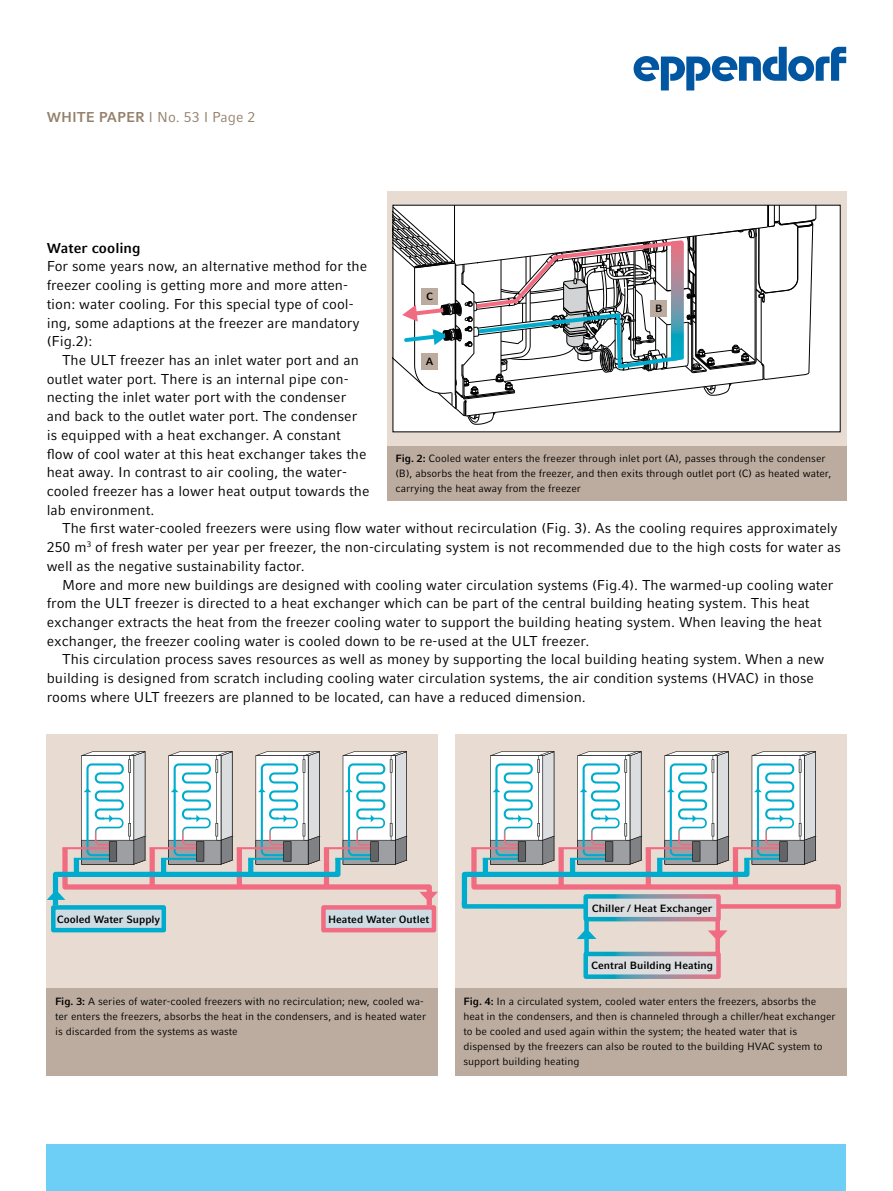
<style>
.page{position:relative;width:893px;height:1191px;background:#fff}
.page>*{position:absolute;margin:0;border:0;box-sizing:border-box;transform-origin:0 0}
.t1{font:14.25px/18.8px "Compatil Factfor Eppendorf";color:#000}
.t2{font:14.25px "Compatil Factfor Eppendorf";color:#94816b}
.t3{font:700 14.25px "Compatil Factfor Eppendorf";letter-spacing:.005em;color:#000}
.t4{font:10.5px/15px "Compatil Factfor Eppendorf";color:#000}
.t5{font:700 10.5px "Compatil Factfor Eppendorf";color:#000}
.s1{font-weight:700}
</style>
<div class="page">
<div style="left:47px;top:1144px;width:799px;height:47px;background:#6dcff6"></div>
<svg style="left:634px;top:47px;width:212px;height:43px"></svg>
<div style="left:455px;top:734px;width:391px;height:254px;background:#e7dbd2"></div>
<div style="left:47px;top:734px;width:391px;height:254px;background:#e7dbd2"></div>
<svg style="left:577px;top:931px;width:19px;height:8px"></svg>
<div style="left:715px;top:916px;width:5px;height:38px;background:#f16b83"></div>
<div style="left:586px;top:896px;width:132px;height:23px;background:#dcddde"></div>
<div style="left:583px;top:894px;width:138px;height:27px;border:4px solid #fff"></div>
<svg style="left:586px;top:954px;width:132px;height:22px;fill:#dcddde"></svg>
<div style="left:584px;top:919px;width:5px;height:35px;background:#00accd"></div>
<svg style="left:708px;top:930px;width:19px;height:11px"></svg>
<div style="left:387px;top:191px;width:459px;height:254px;background:#e7dbd2"></div>
<div style="left:393px;top:205px;width:447px;height:227px;background:#fff"></div>
<svg style="left:393px;top:205px;width:423px;height:227px"></svg>
<div style="left:387px;top:445px;width:459px;height:55px;background:#bcac9f"></div>
<div style="left:421px;top:353px;width:17px;height:16px;background:#bcac9f"></div>
<div style="left:421px;top:288px;width:17px;height:16px;background:#bcac9f"></div>
<div style="left:651px;top:300px;width:16px;height:16px;background:#bcac9f"></div>
<div style="left:47px;top:988px;width:391px;height:88px;background:#bcac9f"></div>
<div style="left:455px;top:988px;width:391px;height:88px;background:#bcac9f"></div>
<svg style="left:461px;top:751px;width:380px;height:160px"></svg>
<div style="left:53px;top:907px;width:111px;height:23px;background:#cddbe3"></div>
<div style="left:51px;top:905px;width:115px;height:27px;border:4px solid #00accd"></div>
<div style="left:323px;top:907px;width:111px;height:23px;background:#cddbe3"></div>
<div style="left:321px;top:905px;width:115px;height:27px;border:4px solid #f16b83"></div>
<svg style="left:47px;top:751px;width:391px;height:158px"></svg>
<p class="t2" style="left:47px;top:108px;width:210px"><span class="s1">WHITE PAPER</span> I No. 53 I Page 2</p>
<p class="t3" style="left:47px;top:239px;width:95px">Water cooling</p>
<p class="t1" style="left:47px;top:257px;width:322px">For some years now, an alternative method for the freezer cooling is getting more and more atten&shy;tion: water cooling. For this special type of cool&shy;ing, some adaptions at the freezer are mandatory (Fig.2):</p>
<p class="t1" style="left:47px;top:351px;width:324px;text-indent:15px">The ULT freezer has an inlet water port and an outlet water port. There is an internal pipe con&shy;necting the inlet water port with the condenser and back to the outlet water port. The condenser is equipped with a heat exchanger. A constant flow of cool water at this heat exchanger takes the heat away. In contrast to air cooling, the water&shy;cooled freezer has a lower heat output towards the lab environment.</p>
<p class="t1" style="left:47px;top:519px;width:796px;text-indent:15px">The first water-cooled freezers were using flow water without recirculation (Fig. 3). As the cooling requires approximately<br>250 m<sup>3</sup> of fresh water per year per freezer, the non-circulating system is not recommended due to the high costs for water as well as the negative sustainability factor.</p>
<p class="t1" style="left:47px;top:575px;width:788px;text-indent:15px">More and more new buildings are designed with cooling water circulation systems (Fig.4). The warmed-up cooling water from the ULT freezer is directed to a heat exchanger which can be part of the central building heating system. This heat exchanger extracts the heat from the freezer cooling water to support the building heating system. When leaving the heat exchanger, the freezer cooling water is cooled down to be re-used at the ULT freezer.</p>
<p class="t1" style="left:47px;top:650px;width:779px;text-indent:15px">This circulation process saves resources as well as money by supporting the local building heating system. When a new building is designed from scratch including cooling water circulation systems, the air condition systems (HVAC) in those rooms where ULT freezers are planned to be located, can have a reduced dimension.</p>
<p class="t5" style="left:426px;top:290px;width:9px">C</p>
<p class="t5" style="left:655px;top:302px;width:9px">B</p>
<p class="t5" style="left:426px;top:355px;width:9px">A</p>
<p class="t4" style="left:395px;top:451px;width:437px"><span class="s1">Fig. 2:</span> Cooled water enters the freezer through inlet port (A), passes through the condenser (B), absorbs the heat from the freezer, and then exits through outlet port (C) as heated water, carrying the heat away from the freezer</p>
<p class="t5" style="left:57px;top:913px;width:105px">Cooled Water Supply</p>
<p class="t5" style="left:328px;top:913px;width:103px">Heated Water Outlet</p>
<p class="t5" style="left:592px;top:902px;width:122px">Chiller / Heat Exchanger</p>
<p class="t5" style="left:591px;top:959px;width:124px">Central Building Heating</p>
<p class="t4" style="left:55px;top:994px;width:373px"><span class="s1">Fig. 3:</span> A series of water-cooled freezers with no recirculation; new, cooled wa&shy;ter enters the freezers, absorbs the heat in the condensers, and is heated water is discarded from the systems as waste</p>
<p class="t4" style="left:463px;top:994px;width:374px"><span class="s1">Fig. 4:</span> In a circulated system, cooled water enters the freezers, absorbs the heat in the condensers, and then is channeled through a chiller/heat exchanger to be cooled and used again within the system; the heated water that is dispensed by the freezers can also be routed to the building HVAC system to support building heating</p>
</div>
